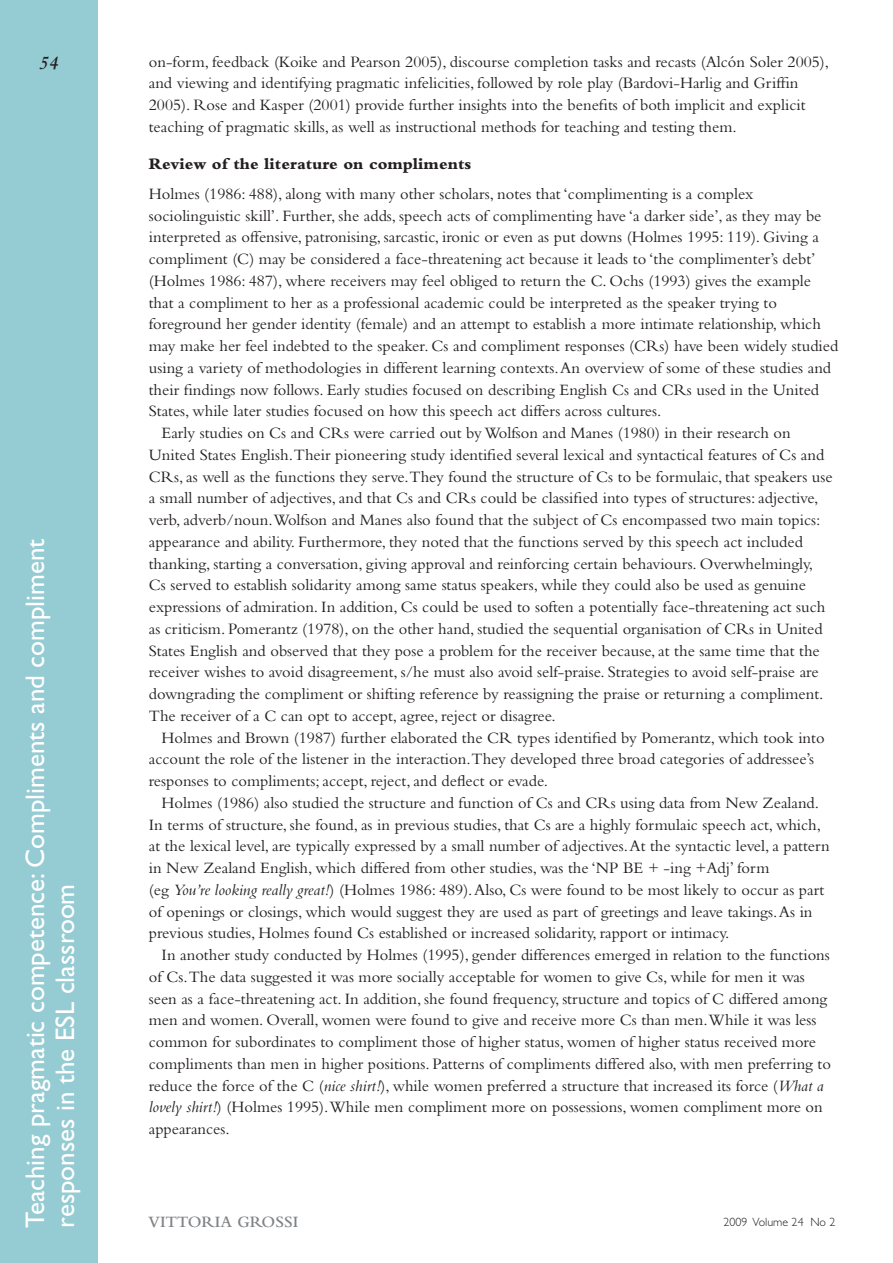
<style>
.page{position:relative;width:893px;height:1263px;background:#fff}
.page>*{position:absolute;margin:0;border:0;box-sizing:border-box;transform-origin:0 0}
.t1{font:27px/30px "Gill Sans";color:#fff}
.t2{font:italic 600 19.5px "Bembo";color:#231f20}
.t3{font:16.5px/21.8px "Bembo";color:#231f20}
.t4{font:800 16.5px "Bembo";color:#231f20}
.t5{font:600 16.5px "Bembo";color:#808285}
.t6{font:300 12px "Gill Sans";color:#231f20}
.s1{font-style:italic}
</style>
<div class="page">
<div style="left:0;top:0;width:98px;height:1263px;background:#95cbd2"></div>
<p class="t2" style="left:39px;top:52px;width:21px">54</p>
<h1 class="t1" style="left:20px;top:1227px;width:690px;rotate:-90deg">Teaching pragmatic competence: Compliments and compliment responses in the ESL classroom</h1>
<p class="t3" style="left:149px;top:50px;width:682px">on-form, feedback (Koike and Pearson 2005), discourse completion tasks and recasts (Alcón Soler 2005), and viewing and identifying pragmatic infelicities, followed by role play (Bardovi-Harlig and Griffin 2005). Rose and Kasper (2001) provide further insights into the benefits of both implicit and explicit teaching of pragmatic skills, as well as instructional methods for teaching and testing them.</p>
<p class="t4" style="left:149px;top:154px;width:324px">Review of the literature on compliments</p>
<p class="t3" style="left:149px;top:183px;width:606px">Holmes (1986: 488), along with many other scholars, notes that ‘complimenting is a complex</p>
<p class="t3" style="left:149px;top:204px;width:674px">sociolinguistic skill’. Further, she adds, speech acts of complimenting have ‘a darker side’, as they may be</p>
<p class="t3" style="left:149px;top:226px;width:672px">interpreted as offensive, patronising, sarcastic, ironic or even as put downs (Holmes 1995: 119). Giving a</p>
<p class="t3" style="left:149px;top:248px;width:668px">compliment (C) may be considered a face-threatening act because it leads to ‘the complimenter’s debt’</p>
<p class="t3" style="left:149px;top:270px;width:664px">(Holmes 1986: 487), where receivers may feel obliged to return the C. Ochs (1993) gives the example</p>
<p class="t3" style="left:149px;top:291px;width:630px">that a compliment to her as a professional academic could be interpreted as the speaker trying to</p>
<p class="t3" style="left:149px;top:313px;width:674px">foreground her gender identity (female) and an attempt to establish a more intimate relationship, which</p>
<p class="t3" style="left:149px;top:335px;width:691px">may make her feel indebted to the speaker. Cs and compliment responses (CRs) have been widely studied</p>
<p class="t3" style="left:149px;top:357px;width:684px">using a variety of methodologies in different learning contexts. An overview of some of these studies and</p>
<p class="t3" style="left:149px;top:378px;width:672px">their findings now follows. Early studies focused on describing English Cs and CRs used in the United</p>
<p class="t3" style="left:149px;top:400px;width:514px">States, while later studies focused on how this speech act differs across cultures.</p>
<p class="t3" style="left:162px;top:422px;width:631px">Early studies on Cs and CRs were carried out by Wolfson and Manes (1980) in their research on</p>
<p class="t3" style="left:149px;top:444px;width:677px">United States English.Their pioneering study identified several lexical and syntactical features of Cs and</p>
<p class="t3" style="left:149px;top:465px;width:685px">CRs, as well as the functions they serve.They found the structure of Cs to be formulaic, that speakers use</p>
<p class="t3" style="left:149px;top:487px;width:671px">a small number of adjectives, and that Cs and CRs could be classified into types of structures: adjective,</p>
<p class="t3" style="left:149px;top:509px;width:673px">verb, adverb/noun.Wolfson and Manes also found that the subject of Cs encompassed two main topics:</p>
<p class="t3" style="left:149px;top:531px;width:656px">appearance and ability. Furthermore, they noted that the functions served by this speech act included</p>
<p class="t3" style="left:149px;top:552px;width:666px">thanking, starting a conversation, giving approval and reinforcing certain behaviours. Overwhelmingly,</p>
<p class="t3" style="left:149px;top:574px;width:659px">Cs served to establish solidarity among same status speakers, while they could also be used as genuine</p>
<p class="t3" style="left:149px;top:596px;width:678px">expressions of admiration. In addition, Cs could be used to soften a potentially face-threatening act such</p>
<p class="t3" style="left:149px;top:618px;width:675px">as criticism. Pomerantz (1978), on the other hand, studied the sequential organisation of CRs in United</p>
<p class="t3" style="left:149px;top:639px;width:672px">States English and observed that they pose a problem for the receiver because, at the same time that the</p>
<p class="t3" style="left:149px;top:661px;width:671px">receiver wishes to avoid disagreement, s/he must also avoid self-praise. Strategies to avoid self-praise are</p>
<p class="t3" style="left:149px;top:683px;width:676px">downgrading the compliment or shifting reference by reassigning the praise or returning a compliment.</p>
<p class="t3" style="left:149px;top:705px;width:409px">The receiver of a C can opt to accept, agree, reject or disagree.</p>
<p class="t3" style="left:162px;top:726px;width:665px">Holmes and Brown (1987) further elaborated the CR types identified by Pomerantz, which took into</p>
<p class="t3" style="left:149px;top:748px;width:667px">account the role of the listener in the interaction.They developed three broad categories of addressee’s</p>
<p class="t3" style="left:149px;top:770px;width:401px">responses to compliments; accept, reject, and deflect or evade.</p>
<p class="t3" style="left:162px;top:792px;width:659px">Holmes (1986) also studied the structure and function of Cs and CRs using data from New Zealand.</p>
<p class="t3" style="left:149px;top:813px;width:674px">In terms of structure, she found, as in previous studies, that Cs are a highly formulaic speech act, which,</p>
<p class="t3" style="left:149px;top:835px;width:683px">at the lexical level, are typically expressed by a small number of adjectives. At the syntactic level, a pattern</p>
<p class="t3" style="left:149px;top:857px;width:622px">in New Zealand English, which differed from other studies, was the ‘NP BE + -ing +Adj’ form</p>
<p class="t3" style="left:149px;top:879px;width:677px">(eg <span class="s1">You’re looking really great!</span>) (Holmes 1986: 489). Also, Cs were found to be most likely to occur as part</p>
<p class="t3" style="left:149px;top:900px;width:665px">of openings or closings, which would suggest they are used as part of greetings and leave takings. As in</p>
<p class="t3" style="left:149px;top:922px;width:582px">previous studies, Holmes found Cs established or increased solidarity, rapport or intimacy.</p>
<p class="t3" style="left:162px;top:944px;width:670px">In another study conducted by Holmes (1995), gender differences emerged in relation to the functions</p>
<p class="t3" style="left:149px;top:966px;width:658px">of Cs.The data suggested it was more socially acceptable for women to give Cs, while for men it was</p>
<p class="t3" style="left:149px;top:987px;width:680px">seen as a face-threatening act. In addition, she found frequency, structure and topics of C differed among</p>
<p class="t3" style="left:149px;top:1009px;width:669px">men and women. Overall, women were found to give and receive more Cs than men.While it was less</p>
<p class="t3" style="left:149px;top:1031px;width:669px">common for subordinates to compliment those of higher status, women of higher status received more</p>
<p class="t3" style="left:149px;top:1052px;width:684px">compliments than men in higher positions. Patterns of compliments differed also, with men preferring to</p>
<p class="t3" style="left:149px;top:1074px;width:676px">reduce the force of the C (<span class="s1">nice shirt!</span>), while women preferred a structure that increased its force (<span class="s1">What a</span></p>
<p class="t3" style="left:149px;top:1096px;width:675px"><span class="s1">lovely shirt!</span>) (Holmes 1995).While men compliment more on possessions, women compliment more on</p>
<p class="t3" style="left:149px;top:1118px;width:82px">appearances.</p>
<p class="t5" style="left:148px;top:1212px;width:136px">VITTORIA GROSSI</p>
<p class="t6" style="left:723px;top:1215px;width:114px">2009 Volume 24 No 2</p>
</div>
